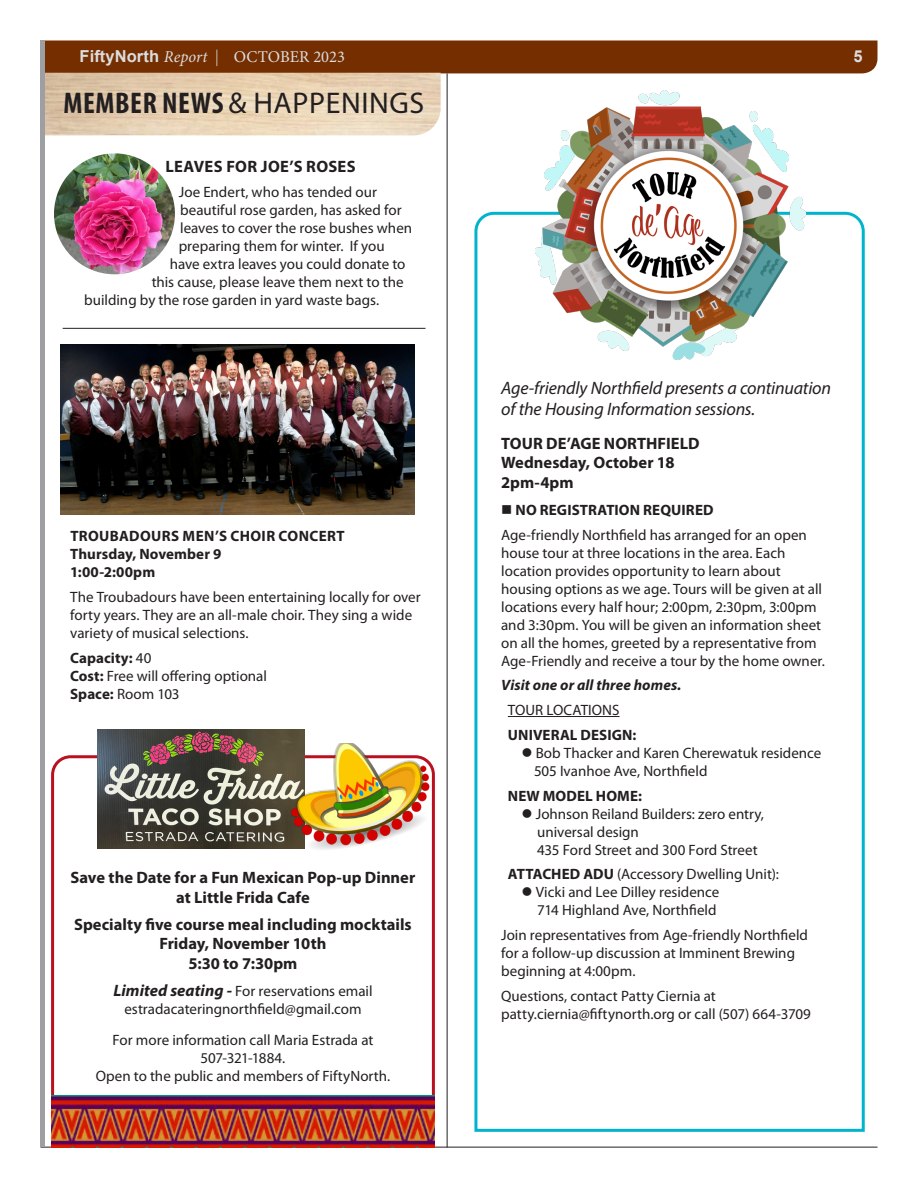
<style>
.page{position:relative;width:918px;height:1188px;background:#fff}
.page>*{position:absolute;margin:0;border:0;box-sizing:border-box;transform-origin:0 0}
.t1{font:30px "Myriad Pro";letter-spacing:.02em;color:#231f20}
.t2{font:italic 18px/21.6px "Myriad Pro";letter-spacing:-.01em;color:#231f20}
.t3{font:700 16.5px/19.8px "Myriad Pro";color:#231f20;text-align:center}
.t4{font:16.5px "Minion Pro";color:#dcdddf;scale:.7 1}
.t5{font:700 16.5px "Myriad Pro";letter-spacing:.02em;color:#231f20}
.t6{font:700 16.5px "Arial";color:#dcdddf}
.t7{font:15px/18px "Myriad Pro";color:#231f20}
.t8{font:700 15px "Myriad Pro";letter-spacing:.01em;color:#231f20}
.t9{font:italic 700 15px "Myriad Pro";letter-spacing:.01em;color:#231f20}
.t10{font:15px "Myriad Pro";letter-spacing:-.025em;color:#231f20}
.s1{font-family:"Arial";font-weight:700}
.s2{font-style:italic}
.s3{font-weight:700;font-stretch:condensed}
.s4{font-weight:400}
.s5{font-weight:700}
.s6{font-weight:700;font-style:italic;font-size:16.5px}
</style>
<div class="page">
<div style="left:45px;top:40px;width:833px;height:33px;background:#742e00"></div>
<hr style="left:40px;top:1147px;width:838px;height:1px;background:#231f20">
<div style="left:40px;top:40px;width:5px;height:1108px;background:#9d9fa2"></div>
<svg style="left:51px;top:755px;width:384px;height:379px"></svg>
<img style="left:54px;top:153px;width:121px;height:121px;border-radius:60px">
<hr style="left:447px;top:73px;width:1px;height:1075px;background:#231f20">
<img style="left:60px;top:344px;width:354px;height:170px">
<hr style="left:63px;top:328px;width:363px;height:1px;background:#231f20">
<img style="left:97px;top:729px;width:207px;height:119px">
<img style="left:52px;top:1095px;width:382px;height:53px">
<img style="left:291px;top:743px;width:144px;height:117px">
<svg style="left:474px;top:211px;width:391px;height:921px"></svg>
<hr style="left:508px;top:716px;width:112px;height:1px;background:#231f20">
<img style="left:536px;top:91px;width:270px;height:268px">
<p class="t4" style="left:80px;top:46px;width:381px"><span class="s1">FiftyNorth</span> <span class="s2">Report</span> | OCTOBER 2023</p>
<p class="t6" style="left:853px;top:45px;width:11px">5</p>
<p class="t1" style="left:63px;top:84px;width:362px"><span class="s3">MEMBER NEWS</span> &amp; HAPPENINGS</p>
<p class="t5" style="left:165px;top:156px;width:192px">LEAVES FOR JOE’S ROSES</p>
<p class="t7" style="left:179px;top:183px;width:200px">Joe Endert, who has tended our</p>
<p class="t7" style="left:180px;top:201px;width:223px">beautiful rose garden, has asked for</p>
<p class="t7" style="left:180px;top:219px;width:233px">leaves to cover the rose bushes when</p>
<p class="t7" style="left:179px;top:237px;width:207px">preparing them for winter. If you</p>
<p class="t7" style="left:170px;top:255px;width:237px">have extra leaves you could donate to</p>
<p class="t7" style="left:152px;top:273px;width:253px">this cause, please leave them next to the</p>
<p class="t7" style="left:84px;top:291px;width:296px">building by the rose garden in yard waste bags.</p>
<p class="t8" style="left:70px;top:527px;width:276px">TROUBADOURS MEN’S CHOIR CONCERT</p>
<p class="t8" style="left:70px;top:545px;width:153px">Thursday, November 9</p>
<p class="t8" style="left:70px;top:563px;width:87px">1:00-2:00pm</p>
<p class="t7" style="left:70px;top:588px;width:352px">The Troubadours have been entertaining locally for over forty years. They are an all-male choir. They sing a wide variety of musical selections.</p>
<p class="t8" style="left:70px;top:648px;width:83px">Capacity: <span class="s4">40</span></p>
<p class="t7" style="left:70px;top:667px;width:198px"><span class="s5">Cost:</span> Free will offering optional</p>
<p class="t7" style="left:70px;top:685px;width:111px"><span class="s5">Space:</span> Room 103</p>
<p class="t3" style="left:71px;top:867px;width:346px">Save the Date for a Fun Mexican Pop-up Dinner at Little Frida Cafe</p>
<p class="t3" style="left:74px;top:914px;width:339px">Specialty five course meal including mocktails</p>
<p class="t3" style="left:159px;top:933px;width:169px">Friday, November 10th</p>
<p class="t3" style="left:189px;top:953px;width:110px">5:30 to 7:30pm</p>
<p class="t7" style="left:113px;top:982px;width:261px;text-align:center"><span class="s6">Limited seating -</span> For reservations email estradacateringnorthfield@gmail.com</p>
<p class="t7" style="left:112px;top:1031px;width:263px">For more information call Maria Estrada at</p>
<p class="t10" style="left:201px;top:1049px;width:86px">507-321-1884.</p>
<p class="t7" style="left:96px;top:1067px;width:296px">Open to the public and members of FiftyNorth.</p>
<p class="t2" style="left:501px;top:377px;width:332px">Age-friendly Northfield presents a continuation of the Housing Information sessions.</p>
<p class="t3" style="left:501px;top:433px;width:200px">TOUR DE’AGE NORTHFIELD</p>
<p class="t3" style="left:501px;top:452px;width:175px">Wednesday, October 18</p>
<p class="t3" style="left:501px;top:472px;width:74px">2pm-4pm</p>
<p class="t8" style="left:501px;top:500px;width:214px">■ NO REGISTRATION REQUIRED</p>
<p class="t7" style="left:501px;top:525px;width:325px">Age-friendly Northfield has arranged for an open house tour at three locations in the area. Each location provides opportunity to learn about housing options as we age. Tours will be given at all locations every half hour; 2:00pm, 2:30pm, 3:00pm and 3:30pm. You will be given an information sheet on all the homes, greeted by a representative from Age-Friendly and receive a tour by the home owner.</p>
<p class="t9" style="left:501px;top:675px;width:182px">Visit one or all three homes.</p>
<p class="t7" style="left:508px;top:701px;width:113px">TOUR LOCATIONS</p>
<p class="t8" style="left:508px;top:725px;width:130px">UNIVERAL DESIGN:</p>
<p class="t7" style="left:534px;top:744px;width:289px;text-indent:-13px">● Bob Thacker and Karen Cherewatuk residence<br>505 Ivanhoe Ave, Northfield</p>
<p class="t8" style="left:508px;top:786px;width:136px">NEW MODEL HOME:</p>
<p class="t7" style="left:537px;top:804px;width:228px;text-indent:-16px">● Johnson Reiland Builders: zero entry, universal design<br>435 Ford Street and 300 Ford Street</p>
<p class="t7" style="left:508px;top:865px;width:273px"><span class="s5">ATTACHED ADU</span> (Accessory Dwelling Unit):</p>
<p class="t7" style="left:521px;top:883px;width:200px;text-align:right">● Vicki and Lee Dilley residence<br>714 Highland Ave, Northfield</p>
<p class="t7" style="left:501px;top:926px;width:308px">Join representatives from Age-friendly Northfield for a follow-up discussion at Imminent Brewing beginning at 4:00pm.</p>
<p class="t7" style="left:501px;top:987px;width:311px">Questions, contact Patty Ciernia at patty.ciernia@fiftynorth.org or call (507) 664-3709</p>
</div>
